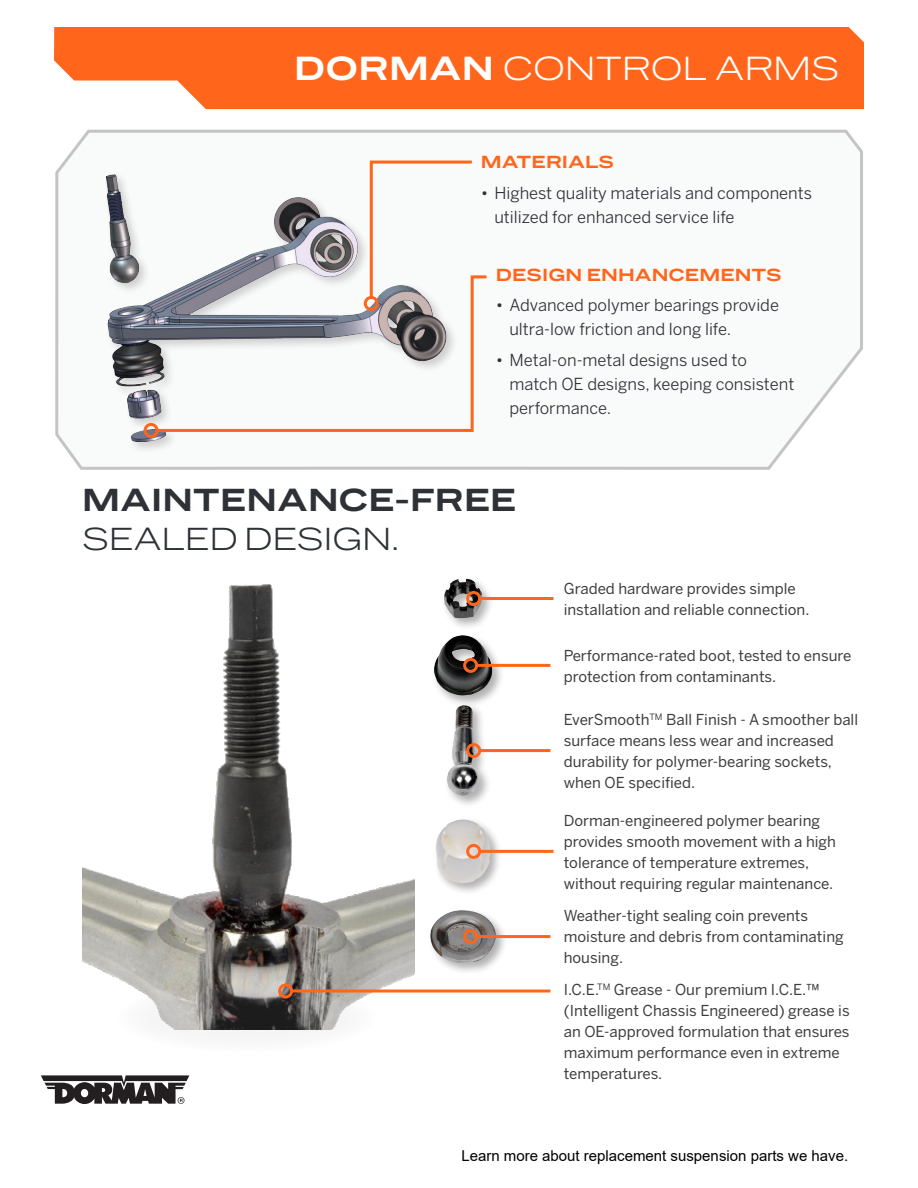
<style>
.page{position:relative;width:918px;height:1188px;background:#fff}
.page>*{position:absolute;margin:0;border:0;box-sizing:border-box;transform-origin:0 0}
.Headline{font:31.5px "Benton Sans Wide";letter-spacing:.005em;color:#fff}
.Subheadline{font:700 30px/39px "Benton Sans Wide";color:#2e3237}
.t1{font:16.5px/24px "Benton Sans";color:#2e3237}
.t2{font:700 16.5px "Benton Sans Wide";color:#ff661c}
.StoryBullet{font:15px/21px "Benton Sans";color:#3e3e3f}
.t3{font:15px "Arial";color:#000}
.s1{font-weight:700}
.s2{font-weight:400}
</style>
<div class="page">
<div style="left:54px;top:27px;width:810px;height:82px;background:#ff661c"></div>
<svg style="left:41px;top:1075px;width:148px;height:29px"></svg>
<svg style="left:55px;top:129px;width:808px;height:341px"></svg>
<img style="left:93px;top:161px;width:368px;height:296px">
<svg style="left:154px;top:274px;width:336px;height:159px"></svg>
<div style="left:144px;top:423px;width:15px;height:15px;border:3px solid #ff661c;border-radius:50%"></div>
<svg style="left:368px;top:159px;width:107px;height:141px"></svg>
<div style="left:364px;top:296px;width:15px;height:15px;border:3px solid #ff661c;border-radius:50%"></div>
<img style="left:82px;top:584px;width:332px;height:416px">
<svg style="left:117px;top:983px;width:260px;height:70px"></svg>
<hr style="left:292px;top:990px;width:258px;height:3px;background:#ff661c">
<div style="left:278px;top:984px;width:15px;height:15px;border:3px solid #ff661c;border-radius:50%"></div>
<div style="left:441px;top:576px;width:53px;height:55px;background:#231f20;opacity:.35"></div>
<img style="left:443px;top:579px;width:39px;height:40px">
<hr style="left:480px;top:597px;width:74px;height:3px;background:#ff661c">
<div style="left:466px;top:591px;width:15px;height:15px;border:3px solid #ff661c;border-radius:50%"></div>
<div style="left:444px;top:703px;width:48px;height:105px;background:#231f20;opacity:.35"></div>
<img style="left:446px;top:708px;width:35px;height:88px">
<hr style="left:480px;top:749px;width:70px;height:3px;background:#ff661c">
<div style="left:466px;top:743px;width:15px;height:15px;border:3px solid #ff661c;border-radius:50%"></div>
<div style="left:434px;top:817px;width:68px;height:78px;background:#231f20;opacity:.35"></div>
<img style="left:436px;top:820px;width:54px;height:65px">
<hr style="left:480px;top:850px;width:74px;height:3px;background:#ff661c">
<div style="left:466px;top:844px;width:15px;height:15px;border:3px solid #ff661c;border-radius:50%"></div>
<div style="left:428px;top:908px;width:80px;height:67px;background:#231f20;opacity:.35"></div>
<img style="left:429px;top:910px;width:69px;height:53px">
<hr style="left:477px;top:935px;width:73px;height:3px;background:#ff661c">
<div style="left:463px;top:929px;width:15px;height:15px;border:3px solid #ff661c;border-radius:50%"></div>
<div style="left:431px;top:633px;width:74px;height:75px;background:#231f20;opacity:.35"></div>
<img style="left:433px;top:635px;width:60px;height:61px">
<hr style="left:477px;top:664px;width:73px;height:3px;background:#ff661c">
<div style="left:463px;top:658px;width:15px;height:15px;border:3px solid #ff661c;border-radius:50%"></div>
<p class="Headline" style="left:294px;top:50px;width:547px"><span class="s1">DORMAN</span> CONTROL ARMS</p>
<p class="t2" style="left:481px;top:151px;width:135px">MATERIALS</p>
<p class="t1" style="left:494px;top:181px;width:319px;text-indent:-14px">• Highest quality materials and components utilized for enhanced service life</p>
<p class="t2" style="left:496px;top:264px;width:288px">DESIGN ENHANCEMENTS</p>
<p class="t1" style="left:509px;top:293px;width:271px;text-indent:-14px">• Advanced polymer bearings provide ultra-low friction and long life.</p>
<p class="t1" style="left:509px;top:348px;width:287px;text-indent:-14px">• Metal-on-metal designs used to match OE designs, keeping consistent performance.</p>
<p class="Subheadline" style="left:82px;top:481px;width:436px">MAINTENANCE-FREE<br><span class="s2">SEALED DESIGN.</span></p>
<p class="StoryBullet" style="left:564px;top:578px;width:247px">Graded hardware provides simple installation and reliable connection.</p>
<p class="StoryBullet" style="left:564px;top:645px;width:289px">Performance-rated boot, tested to ensure protection from contaminants.</p>
<p class="StoryBullet" style="left:564px;top:709px;width:296px">EverSmooth<sup>TM</sup> Ball Finish - A smoother ball surface means less wear and increased durability for polymer-bearing sockets, when OE specified.</p>
<p class="StoryBullet" style="left:564px;top:810px;width:274px">Dorman-engineered polymer bearing provides smooth movement with a high tolerance of temperature extremes, without requiring regular maintenance.</p>
<p class="StoryBullet" style="left:564px;top:906px;width:282px">Weather-tight sealing coin prevents moisture and debris from contaminating housing.</p>
<p class="StoryBullet" style="left:564px;top:979px;width:287px">I.C.E.<sup>TM</sup> Grease - Our premium I.C.E.™ (Intelligent Chassis Engineered) grease is an OE-approved formulation that ensures maximum performance even in extreme temperatures.</p>
<p class="t3" style="left:461px;top:1145px;width:388px">Learn more about replacement suspension parts we have.</p>
</div>
